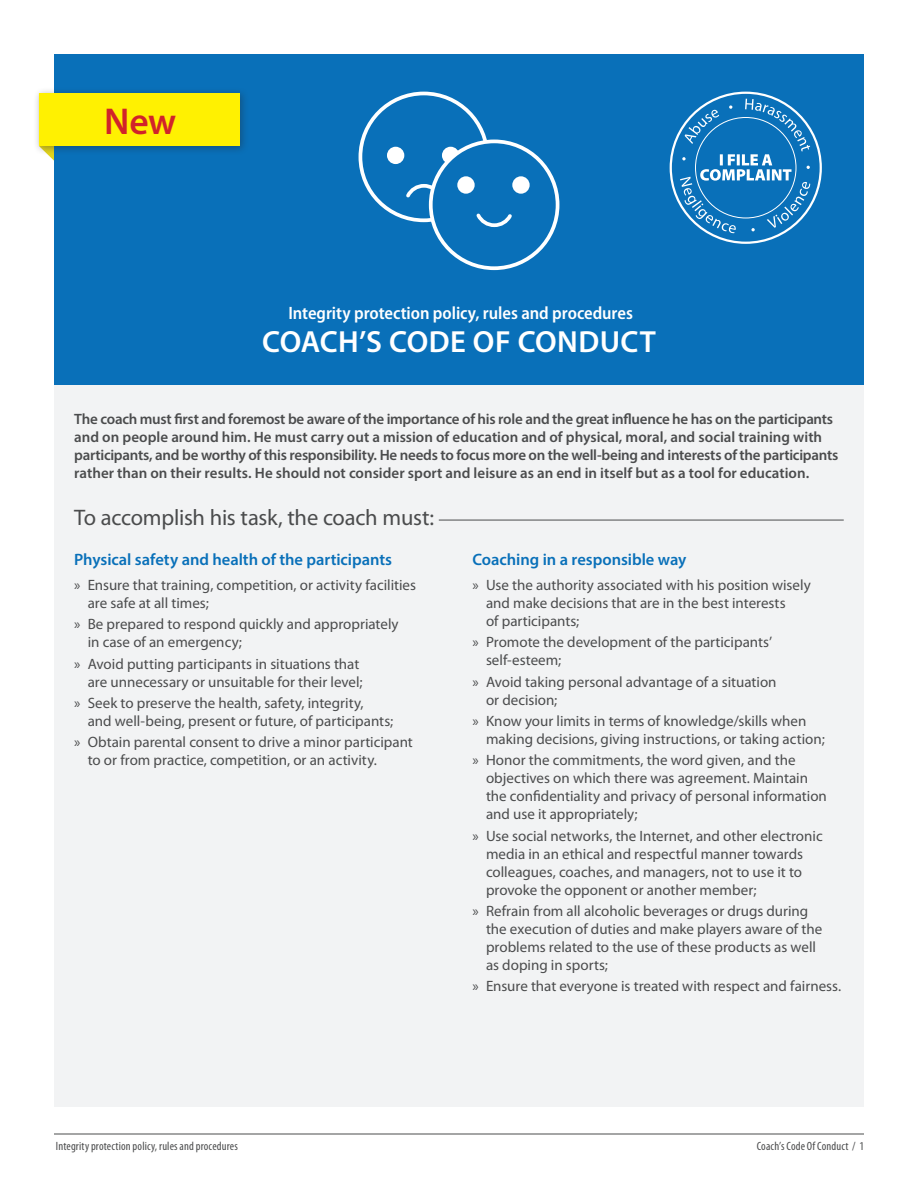
<style>
.page{position:relative;width:918px;height:1188px;background:#fff}
.page>*{position:absolute;margin:0;border:0;box-sizing:border-box;transform-origin:0 0}
.t1{font:600 37.5px "Myriad Pro";color:#d1232a}
.t2{font:600 30.6px "Myriad Pro";letter-spacing:.01em;color:#fff}
.t3{font:22.5px "Myriad Pro";letter-spacing:-.015em;color:#4b4c4d}
.t4{font:600 semi-condensed 18px "Myriad Pro";letter-spacing:-.005em;color:#fff}
.t5{font:600 16.5px "Myriad Pro";letter-spacing:-.005em;color:#0970b9}
.t6{font:15px/18px "Myriad Pro";color:#4b4c4d}
.t7{font:600 15px/18px "Myriad Pro";letter-spacing:-.01em;color:#4b4c4d}
.t8{font:condensed 12px "Myriad Pro";letter-spacing:.015em;color:#4b4c4d}
</style>
<div class="page">
<div style="left:54px;top:54px;width:810px;height:332px;background:#0970b9"></div>
<div style="left:359px;top:92px;width:130px;height:130px;border:4px solid #fff;border-radius:50%"></div>
<div style="left:387px;top:147px;width:17px;height:17px;background:#fff;border-radius:50%"></div>
<div style="left:442px;top:147px;width:17px;height:17px;background:#fff;border-radius:50%"></div>
<svg style="left:406px;top:182px;width:29px;height:16px"></svg>
<div style="left:431px;top:141px;width:127px;height:127px;background:#0970b9;border-radius:50%"></div>
<div style="left:429px;top:140px;width:130px;height:130px;border:4px solid #fff;border-radius:50%"></div>
<div style="left:457px;top:176px;width:18px;height:18px;background:#fff;border-radius:50%"></div>
<div style="left:512px;top:176px;width:18px;height:18px;background:#fff;border-radius:50%"></div>
<svg style="left:476px;top:213px;width:36px;height:15px"></svg>
<svg style="left:48px;top:155px;width:6px;height:6px"></svg>
<div style="left:33px;top:87px;width:216px;height:68px;background:#231f20;opacity:.35"></div>
<div style="left:39px;top:93px;width:201px;height:53px;background:#fff101"></div>
<hr style="left:54px;top:1134px;width:810px;height:1px;background:#4b4c4d">
<svg style="left:671px;top:93px;width:150px;height:150px"></svg>
<svg style="left:680px;top:99px;width:130px;height:134px"></svg>
<div style="left:54px;top:386px;width:810px;height:721px;background:#f2f3f4"></div>
<hr style="left:439px;top:520px;width:405px;height:1px;background:#4b4c4d">
<h1 class="t1" style="left:104px;top:97px;width:73px">New</h1>
<p class="t4" style="left:288px;top:303px;width:346px">Integrity protection policy, rules and procedures</p>
<h2 class="t2" style="left:262px;top:322px;width:395px">COACH’S CODE OF CONDUCT</h2>
<p class="t7" style="left:74px;top:409px;width:766px">The coach must first and foremost be aware of the importance of his role and the great influence he has on the participants and on people around him. He must carry out a mission of education and of physical, moral, and social training with participants, and be worthy of this responsibility. He needs to focus more on the well-being and interests of the participants rather than on their results. He should not consider sport and leisure as an end in itself but as a tool for education.</p>
<h3 class="t3" style="left:74px;top:504px;width:361px">To accomplish his task, the coach must:</h3>
<p class="t5" style="left:74px;top:549px;width:319px">Physical safety and health of the participants</p>
<p class="t6" style="left:88px;top:576px;width:330px;text-indent:-14px">» Ensure that training, competition, or activity facilities are safe at all times;</p>
<p class="t6" style="left:88px;top:615px;width:312px;text-indent:-14px">» Be prepared to respond quickly and appropriately in case of an emergency;</p>
<p class="t6" style="left:74px;top:654px;width:290px;text-align:right">» Avoid putting participants in situations that are unnecessary or unsuitable for their level;</p>
<p class="t6" style="left:88px;top:694px;width:307px;text-indent:-14px">» Seek to preserve the health, safety, integrity,<br>and well-being, present or future, of participants;</p>
<p class="t6" style="left:88px;top:733px;width:327px;text-indent:-14px">» Obtain parental consent to drive a minor participant to or from practice, competition, or an activity.</p>
<p class="t5" style="left:472px;top:549px;width:215px">Coaching in a responsible way</p>
<p class="t6" style="left:486px;top:576px;width:326px;text-indent:-14px">» Use the authority associated with his position wisely and make decisions that are in the best interests<br>of participants;</p>
<p class="t6" style="left:486px;top:633px;width:288px;text-indent:-14px">» Promote the development of the participants’ self-esteem;</p>
<p class="t6" style="left:486px;top:672px;width:292px;text-indent:-14px">» Avoid taking personal advantage of a situation or decision;</p>
<p class="t6" style="left:486px;top:712px;width:340px;text-indent:-14px">» Know your limits in terms of knowledge/skills when making decisions, giving instructions, or taking action;</p>
<p class="t6" style="left:486px;top:751px;width:342px;text-indent:-14px">» Honor the commitments, the word given, and the objectives on which there was agreement. Maintain the confidentiality and privacy of personal information and use it appropriately;</p>
<p class="t6" style="left:486px;top:826px;width:338px;text-indent:-14px">» Use social networks, the Internet, and other electronic media in an ethical and respectful manner towards colleagues, coaches, and managers, not to use it to provoke the opponent or another member;</p>
<p class="t6" style="left:486px;top:902px;width:338px;text-indent:-14px">» Refrain from all alcoholic beverages or drugs during the execution of duties and make players aware of the problems related to the use of these products as well as doping in sports;</p>
<p class="t6" style="left:472px;top:977px;width:370px">» Ensure that everyone is treated with respect and fairness.</p>
<p class="t8" style="left:56px;top:1139px;width:184px">Integrity protection policy, rules and procedures</p>
<p class="t8" style="left:757px;top:1139px;width:109px">Coach’s Code Of Conduct / 1</p>
</div>
